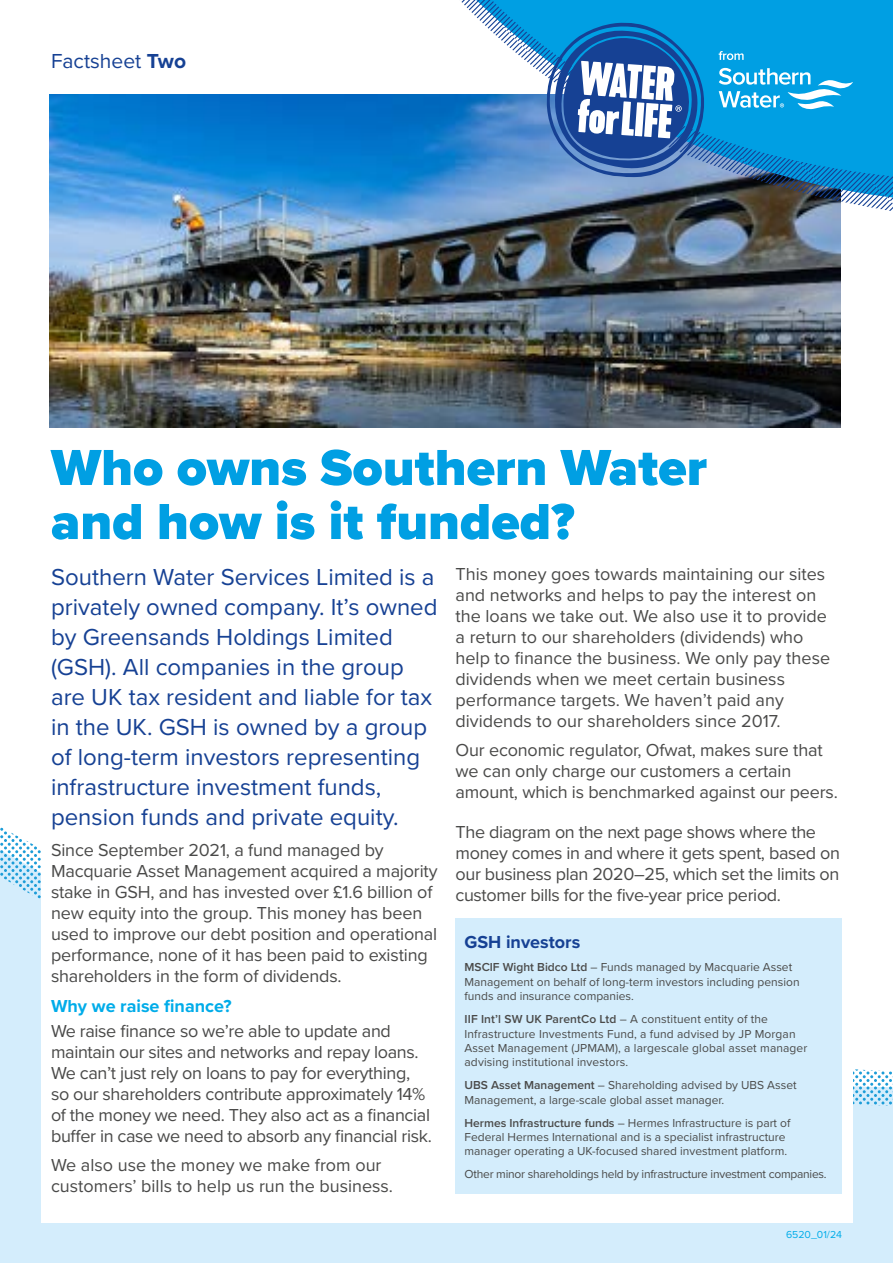
<style>
.page{position:relative;width:893px;height:1263px;background:#fff}
.page>*{position:absolute;margin:0;border:0;box-sizing:border-box;transform-origin:0 0}
.t1{font:900 52.5px/54px "Proxima Nova";color:#009fe3}
.t2{font:24px/30px "Proxima Nova";color:#164194}
.t3{font:21px "Proxima Nova";color:#164194}
.t4{font:18px/21px "Proxima Nova";letter-spacing:-.01em;color:#4a4a49}
.t5{font:700 18px "Proxima Nova";color:#00ace9}
.t6{font:700 18px "Proxima Nova";color:#164194}
.t7{font:12px/14.4px "Proxima Nova";color:#4a4a49}
.t8{font:12px "Proxima Nova";letter-spacing:-.02em;color:#4a4a49}
.t9{font:10.5px "Proxima Nova";color:#00ace9}
.s1{font-weight:700}
.s2{font-weight:600}
</style>
<div class="page">
<div style="left:0;top:1140px;width:893px;height:123px;background:#d4edfc"></div>
<img style="left:0;top:0;width:893px;height:1140px">
<div style="left:41px;top:780px;width:811px;height:442px;background:#fff"></div>
<svg style="left:545px;top:17px;width:162px;height:161px"></svg>
<svg style="left:719px;top:51px;width:25px;height:9px"></svg>
<svg style="left:719px;top:68px;width:134px;height:41px"></svg>
<div style="left:456px;top:918px;width:386px;height:276px;background:#d4edfc"></div>
<p class="t3" style="left:51px;top:45px;width:137px">Factsheet <span class="s1">Two</span></p>
<h1 class="t1" style="left:51px;top:440px;width:658px">Who owns Southern Water and how is it funded?</h1>
<p class="t2" style="left:51px;top:560px;width:388px">Southern Water Services Limited is a privately owned company. It’s owned by Greensands Holdings Limited (GSH). All companies in the group are UK tax resident and liable for tax in the UK. GSH is owned by a group of long-term investors representing infrastructure investment funds, pension funds and private equity.</p>
<p class="t4" style="left:51px;top:839px;width:388px">Since September 2021, a fund managed by Macquarie Asset Management acquired a majority stake in GSH, and has invested over £1.6 billion of new equity into the group. This money has been used to improve our debt position and operational performance, none of it has been paid to existing shareholders in the form of dividends.</p>
<p class="t5" style="left:51px;top:992px;width:182px">Why we raise finance?</p>
<p class="t4" style="left:51px;top:1019px;width:382px">We raise finance so we’re able to update and maintain our sites and networks and repay loans.<br>We can’t just rely on loans to pay for everything, so our shareholders contribute approximately 14% of the money we need. They also act as a financial buffer in case we need to absorb any financial risk.</p>
<p class="t4" style="left:51px;top:1154px;width:344px">We also use the money we make from our customers’ bills to help us run the business.</p>
<p class="t4" style="left:456px;top:563px;width:376px">This money goes towards maintaining our sites and networks and helps to pay the interest on the loans we take out. We also use it to provide a return to our shareholders (dividends) who help to finance the business. We only pay these dividends when we meet certain business performance targets. We haven’t paid any dividends to our shareholders since 2017.</p>
<p class="t4" style="left:456px;top:739px;width:384px">Our economic regulator, Ofwat, makes sure that we can only charge our customers a certain amount, which is benchmarked against our peers.</p>
<p class="t4" style="left:456px;top:821px;width:386px">The diagram on the next page shows where the money comes in and where it gets spent, based on our business plan 2020–25, which set the limits on customer bills for the five-year price period.</p>
<p class="t6" style="left:465px;top:929px;width:117px">GSH investors</p>
<p class="t7" style="left:465px;top:960px;width:337px"><span class="s2">MSCIF Wight Bidco Ltd</span> – Funds managed by Macquarie Asset<br>Management on behalf of long-term investors including pension funds and insurance companies.</p>
<p class="t7" style="left:465px;top:1011px;width:344px"><span class="s2">IIF Int’l SW UK ParentCo Ltd</span> – A constituent entity of the Infrastructure Investments Fund, a fund advised by JP Morgan Asset Management (JPMAM), a largescale global asset manager advising institutional investors.</p>
<p class="t7" style="left:465px;top:1077px;width:334px"><span class="s2">UBS Asset Management</span> – Shareholding advised by UBS Asset<br>Management, a large-scale global asset manager.</p>
<p class="t7" style="left:465px;top:1115px;width:327px"><span class="s2">Hermes Infrastructure funds</span> – Hermes Infrastructure is part of<br>Federal Hermes International and is a specialist infrastructure manager operating a UK-focused shared investment platform.</p>
<p class="t8" style="left:465px;top:1165px;width:364px">Other minor shareholdings held by infrastructure investment companies.</p>
<p class="t9" style="left:786px;top:1227px;width:58px">6520_01/24</p>
</div>
